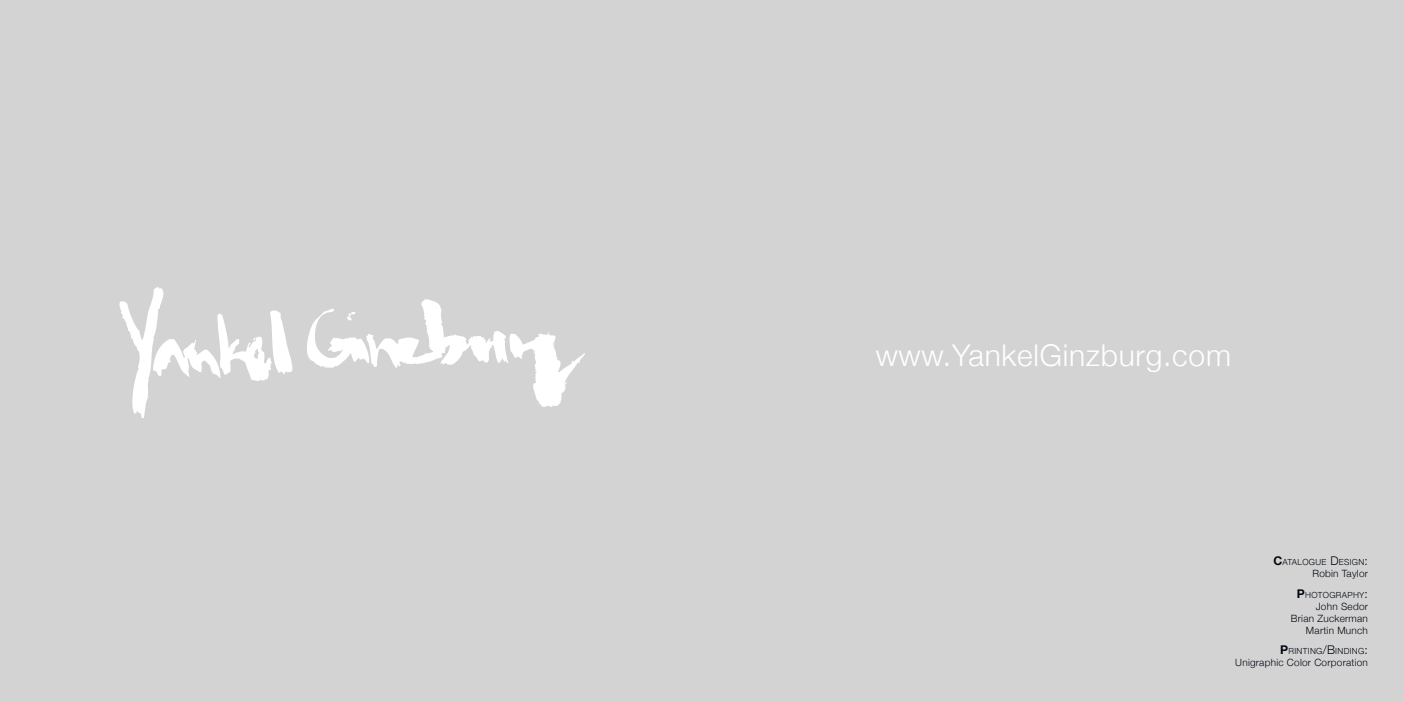
<style>
.page{position:relative;width:1404px;height:702px;background:#d4d3d4}
.page>*{position:absolute;margin:0;border:0;box-sizing:border-box;transform-origin:0 0}
.t1{font:300 30px "Helvetica Neue";letter-spacing:.025em;color:#fff}
.t2{font:300 10px/12px "Helvetica Neue";letter-spacing:.025em;color:#00070f;text-align:right}
.t3{font:300 8.4px "Helvetica Neue";letter-spacing:.035em;color:#00070f}
.s1{font-weight:700;font-size:12px}
.s2{font-size:12px}
</style>
<div class="page">
<img style="left:119px;top:287px;width:371px;height:131px">
<h1 class="t1" style="left:876px;top:331px;width:357px">www.YankelGinzburg.com</h1>
<p class="t3" style="left:1273px;top:555px;width:96px"><span class="s1">C</span>ATALOGUE <span class="s2">D</span>ESIGN<span class="s2">:</span></p>
<p class="t2" style="left:1312px;top:567px;width:57px">Robin Taylor</p>
<p class="t3" style="left:1297px;top:588px;width:73px"><span class="s1">P</span>HOTOGRAPHY<span class="s2">:</span></p>
<p class="t2" style="left:1291px;top:599px;width:79px">John Sedor<br>Brian Zuckerman<br>Martin Munch</p>
<p class="t3" style="left:1280px;top:644px;width:89px"><span class="s1">P</span>RINTING<span class="s2">/B</span>INDING<span class="s2">:</span></p>
<p class="t2" style="left:1235px;top:656px;width:134px">Unigraphic Color Corporation</p>
</div>
